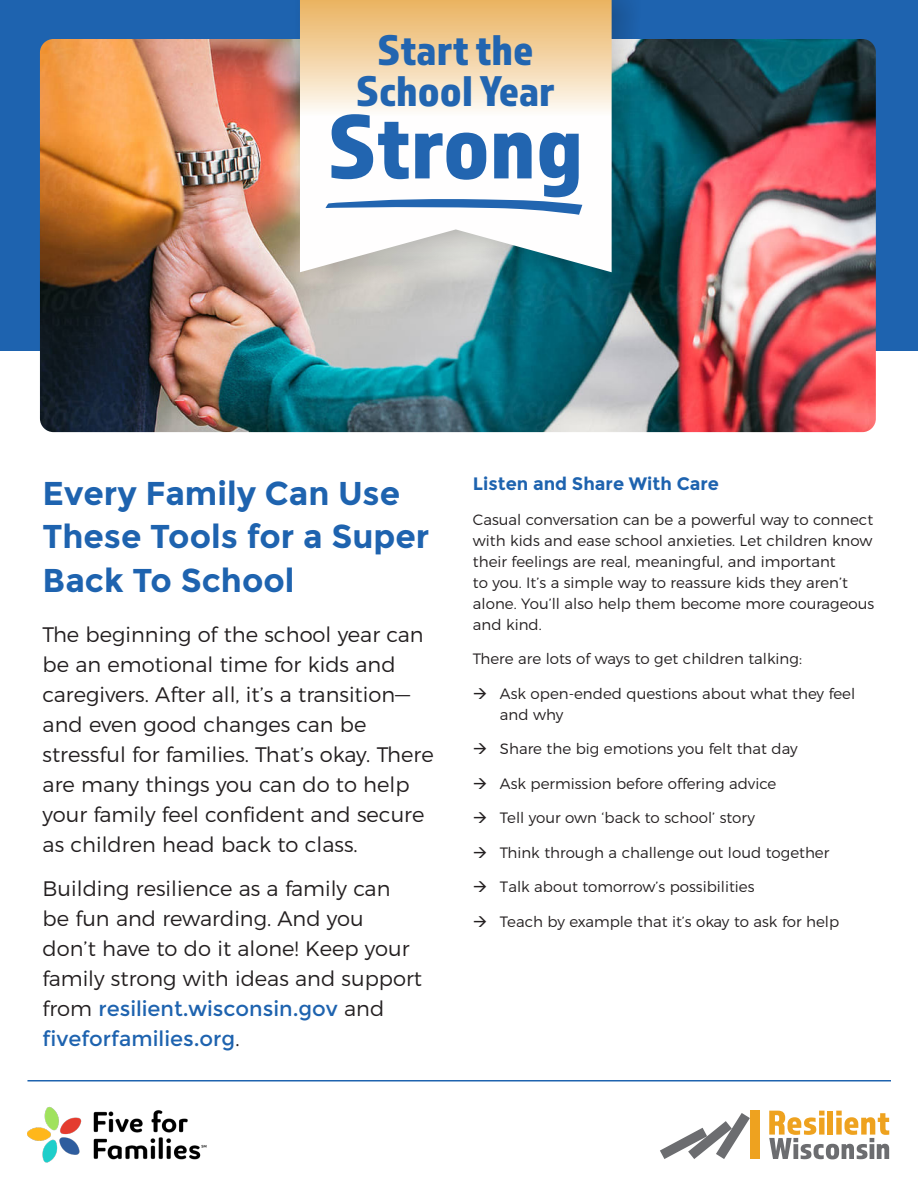
<style>
.page{position:relative;width:918px;height:1188px;background:#fff}
.page>*{position:absolute;margin:0;border:0;box-sizing:border-box;transform-origin:0 0}
.t1{font:95.1px "Almaq Refined";color:#2265b0}
.t2{font:44.7px/41px "Almaq Refined";color:#2265b0;text-align:center}
.t3{font:700 33px/43.5px "Montserrat";color:#1e63af}
.Intro_Large_Copy{font:300 21px/30px "Montserrat";color:#231f20}
.Subhead_1{font:700 18px "Montserrat";color:#1e63af}
.Body_Copy{font:300 15px/21px "Montserrat";color:#231f20}
.s1{font-weight:400;color:#1e63af}
</style>
<div class="page">
<svg style="left:769px;top:1111px;width:120px;height:48px"></svg>
<svg style="left:660px;top:1113px;width:90px;height:46px"></svg>
<div style="left:750px;top:1111px;width:10px;height:48px;background:#eea21f"></div>
<hr style="left:27px;top:1080px;width:864px;height:2px;background:#1e63af">
<img style="left:27px;top:1106px;width:180px;height:57px">
<div style="left:0;top:0;width:918px;height:350px;background:#1e63af"></div>
<img style="left:40px;top:39px;width:836px;height:393px">
<img style="left:278px;top:0;width:370px;height:316px">
<svg style="left:300px;top:0;width:312px;height:272px;background:#f1e5d1"></svg>
<svg style="left:326px;top:198px;width:256px;height:17px"></svg>
<p class="t2" style="left:357px;top:28px;width:200px">Start the<br>School Year</p>
<p class="t1" style="left:329px;top:89px;width:256px">Strong</p>
<p class="t3" style="left:43px;top:472px;width:388px">Every Family Can Use<br>These Tools for a Super<br>Back To School</p>
<p class="Intro_Large_Copy" style="left:43px;top:618px;width:393px">The beginning of the school year can be an emotional time for kids and caregivers. After all, it’s a transition— and even good changes can be stressful for families. That’s okay. There are many things you can do to help your family feel confident and secure as children head back to class.</p>
<p class="Intro_Large_Copy" style="left:43px;top:871px;width:381px">Building resilience as a family can be fun and rewarding. And you don’t have to do it alone! Keep your family strong with ideas and support from <span class="s1">resilient.wisconsin.gov</span> and <span class="s1">fiveforfamilies.org</span>.</p>
<p class="Subhead_1" style="left:473px;top:473px;width:248px">Listen and Share With Care</p>
<p class="Body_Copy" style="left:473px;top:508px;width:403px">Casual conversation can be a powerful way to connect with kids and ease school anxieties. Let children know their feelings are real, meaningful, and important<br>to you. It’s a simple way to reassure kids they aren’t alone. You’ll also help them become more courageous and kind.</p>
<p class="Body_Copy" style="left:473px;top:647px;width:331px">There are lots of ways to get children talking:</p>
<p class="Body_Copy" style="left:500px;top:682px;width:357px">Ask open-ended questions about what they feel and why</p>
<p class="Body_Copy" style="left:500px;top:737px;width:299px">Share the big emotions you felt that day</p>
<p class="Body_Copy" style="left:500px;top:772px;width:278px">Ask permission before offering advice</p>
<p class="Body_Copy" style="left:500px;top:806px;width:257px">Tell your own ‘back to school’ story</p>
<p class="Body_Copy" style="left:500px;top:841px;width:331px">Think through a challenge out loud together</p>
<p class="Body_Copy" style="left:500px;top:875px;width:256px">Talk about tomorrow’s possibilities</p>
<p class="Body_Copy" style="left:500px;top:910px;width:341px">Teach by example that it’s okay to ask for help</p>
</div>
